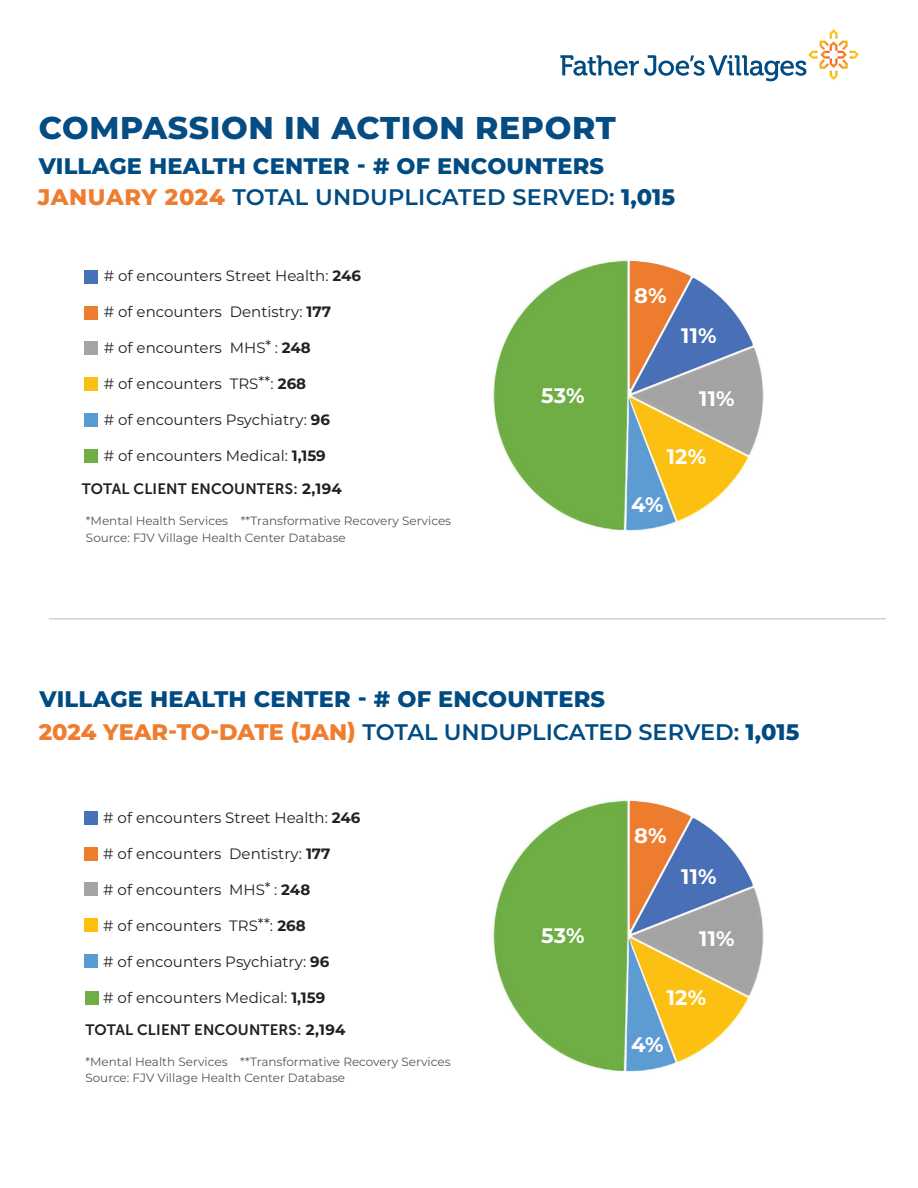
<style>
.page{position:relative;width:918px;height:1188px;background:#fff}
.page>*{position:absolute;margin:0;border:0;box-sizing:border-box;transform-origin:0 0}
.t1{font:800 31.5px "Montserrat";letter-spacing:.02em;color:#054c82}
.t2{font:800 22.5px/32.8px "Montserrat";letter-spacing:.01em;color:#004b82}
.t3{font:600 22.5px "Montserrat";letter-spacing:.01em;color:#004b82}
.t4{font:700 21px "Montserrat";letter-spacing:.01em;color:#fff}
.t5{font:15px "Montserrat";color:#231f20}
.t6{font:15px "Museo Sans 700";letter-spacing:.01em;color:#231f20}
.t7{font:12px/16.5px "Montserrat";color:#4e575e}
.s1{font-weight:800;color:#ee7d2f}
.s2{font-weight:800}
.s3{font-weight:700}
.s4{font-family:"Montserrat";font-weight:700}
.s5{color:#ee7d2f}
.s6{font-weight:600}
</style>
<div class="page">
<div style="left:84px;top:271px;width:13px;height:13px;background:#4572b8"></div>
<div style="left:84px;top:307px;width:13px;height:13px;background:#ee7d2f"></div>
<div style="left:84px;top:341px;width:13px;height:14px;background:#a5a4a4"></div>
<div style="left:84px;top:377px;width:13px;height:14px;background:#fcc011"></div>
<div style="left:84px;top:413px;width:13px;height:14px;background:#589cd3"></div>
<div style="left:85px;top:449px;width:13px;height:13px;background:#70ad45"></div>
<svg style="left:560px;top:29px;width:299px;height:52px"></svg>
<img style="left:493px;top:260px;width:271px;height:271px">
<img style="left:493px;top:800px;width:271px;height:272px">
<div style="left:85px;top:811px;width:13px;height:14px;background:#4572b8"></div>
<div style="left:85px;top:847px;width:13px;height:14px;background:#ee7d2f"></div>
<div style="left:85px;top:882px;width:13px;height:13px;background:#a5a4a4"></div>
<div style="left:85px;top:918px;width:13px;height:13px;background:#fcc011"></div>
<div style="left:85px;top:954px;width:13px;height:13px;background:#589cd3"></div>
<div style="left:85px;top:991px;width:14px;height:13px;background:#70ad45"></div>
<hr style="left:49px;top:618px;width:837px;height:2px;background:#d3d2d2">
<h1 class="t1" style="left:39px;top:105px;width:579px">COMPASSION IN ACTION REPORT</h1>
<h2 class="t2" style="left:39px;top:148px;width:567px">VILLAGE HEALTH CENTER - # OF ENCOUNTERS</h2>
<h2 class="t3" style="left:38px;top:181px;width:639px"><span class="s1">JANUARY 2024</span> TOTAL UNDUPLICATED SERVED: <span class="s2">1,015</span></h2>
<p class="t5" style="left:104px;top:265px;width:259px"># of encounters Street Health: <span class="s3">246</span></p>
<p class="t5" style="left:104px;top:301px;width:229px"># of encounters Dentistry: <span class="s3">177</span></p>
<p class="t5" style="left:104px;top:337px;width:209px"># of encounters MHS* : <span class="s3">248</span></p>
<p class="t5" style="left:104px;top:373px;width:204px"># of encounters TRS**: <span class="s3">268</span></p>
<p class="t5" style="left:104px;top:409px;width:228px"># of encounters Psychiatry: <span class="s3">96</span></p>
<p class="t5" style="left:104px;top:445px;width:224px"># of encounters Medical: <span class="s3">1,159</span></p>
<p class="t6" style="left:82px;top:480px;width:262px">TOTAL CLIENT ENCOUNTERS: <span class="s4">2,194</span></p>
<p class="t7" style="left:86px;top:512px;width:367px">*Mental Health Services **Transformative Recovery Services<br>Source: FJV Village Health Center Database</p>
<h3 class="t4" style="left:541px;top:380px;width:45px">53%</h3>
<h3 class="t4" style="left:634px;top:280px;width:34px">8%</h3>
<h3 class="t4" style="left:681px;top:320px;width:37px">11%</h3>
<h3 class="t4" style="left:699px;top:383px;width:37px">11%</h3>
<h3 class="t4" style="left:667px;top:442px;width:41px">12%</h3>
<h3 class="t4" style="left:631px;top:489px;width:34px">4%</h3>
<h2 class="t2" style="left:39px;top:682px;width:762px">VILLAGE HEALTH CENTER - # OF ENCOUNTERS<br><span class="s5">2024 YEAR-TO-DATE (JAN)</span> <span class="s6">TOTAL UNDUPLICATED SERVED:</span> 1,015</h2>
<p class="t5" style="left:103px;top:807px;width:259px"># of encounters Street Health: <span class="s3">246</span></p>
<p class="t5" style="left:103px;top:843px;width:229px"># of encounters Dentistry: <span class="s3">177</span></p>
<p class="t5" style="left:103px;top:879px;width:209px"># of encounters MHS* : <span class="s3">248</span></p>
<p class="t5" style="left:103px;top:915px;width:204px"># of encounters TRS**: <span class="s3">268</span></p>
<p class="t5" style="left:103px;top:951px;width:228px"># of encounters Psychiatry: <span class="s3">96</span></p>
<p class="t5" style="left:103px;top:987px;width:224px"># of encounters Medical: <span class="s3">1,159</span></p>
<p class="t6" style="left:85px;top:1021px;width:262px">TOTAL CLIENT ENCOUNTERS: <span class="s4">2,194</span></p>
<p class="t7" style="left:85px;top:1053px;width:367px">*Mental Health Services **Transformative Recovery Services<br>Source: FJV Village Health Center Database</p>
<h3 class="t4" style="left:541px;top:920px;width:45px">53%</h3>
<h3 class="t4" style="left:634px;top:821px;width:34px">8%</h3>
<h3 class="t4" style="left:681px;top:861px;width:37px">11%</h3>
<h3 class="t4" style="left:699px;top:923px;width:37px">11%</h3>
<h3 class="t4" style="left:667px;top:982px;width:41px">12%</h3>
<h3 class="t4" style="left:631px;top:1030px;width:34px">4%</h3>
</div>
